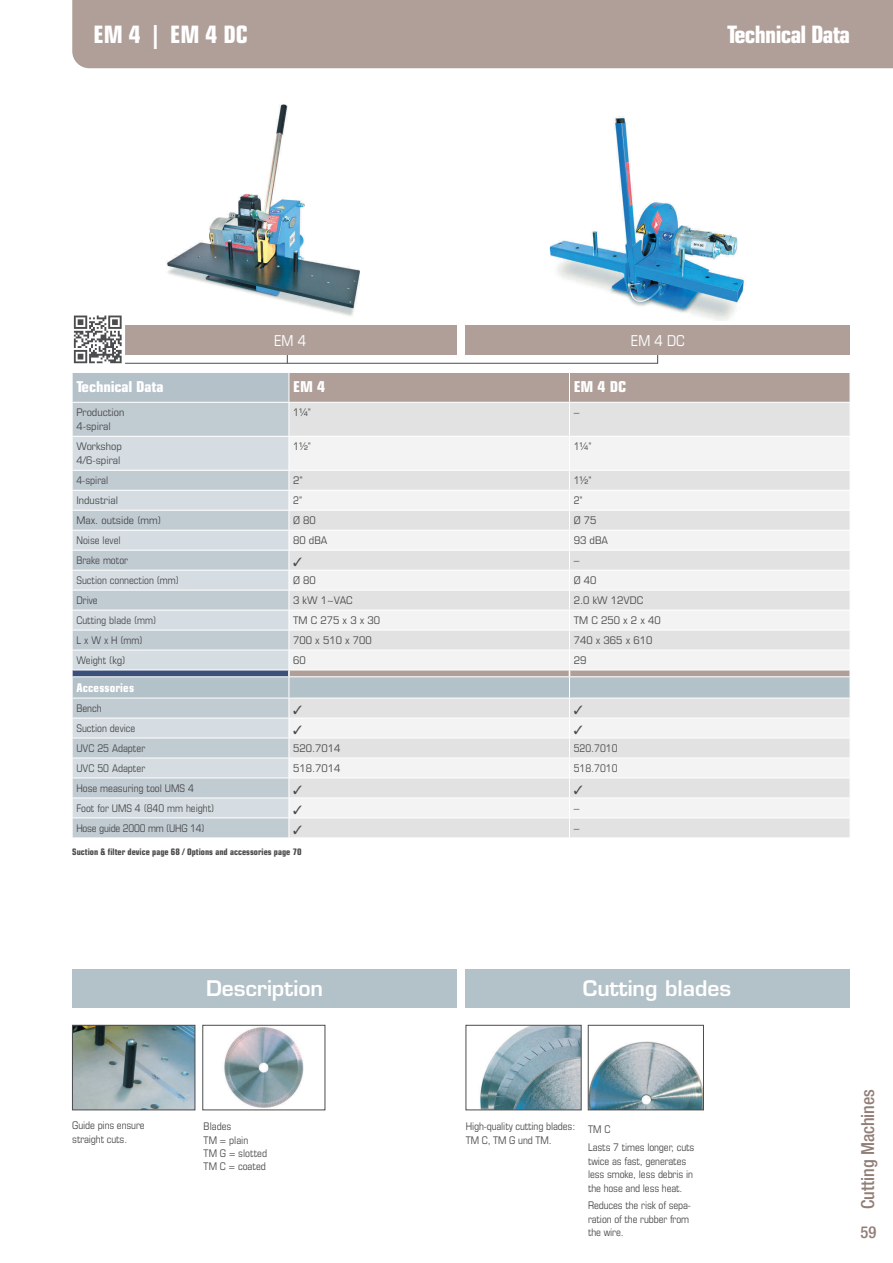
<style>
.page{position:relative;width:893px;height:1263px;background:#fff}
.page>*{position:absolute;margin:0;border:0;box-sizing:border-box;transform-origin:0 0}
.t1{font:700 condensed 24px "Eurostile LT Std";letter-spacing:-.03em;color:#fff}
.t2{font:600 21px "Eurostile LT Std";color:#fff}
.t3{font:500 condensed 18px "Helvetica Neue LT Pro";color:#917e77}
.t4{font:500 condensed 16.5px "Helvetica Neue LT Pro";color:#917e77}
.t5{font:700 condensed 15px "Eurostile LT Std";letter-spacing:-.01em;color:#fff;scale:1.08 1}
.t6{font:condensed 15px "Eurostile LT Std";color:#fff}
.t7{font:700 condensed 12px "Eurostile LT Std";letter-spacing:.01em;color:#fff}
.t8{font:condensed 10.5px/13.5px "Eurostile LT Std";color:#4b4c4d}
.t9{font:condensed 10.5px/13.5px "Eurostile LT Std";color:#4b4c4d;scale:1.08 1}
.t10{font:condensed 10.5px "Eurostile LT Std";letter-spacing:-.02em;color:#4b4c4d}
.t11{font:700 condensed 9px "Eurostile LT Std";color:#4b4c4d}
</style>
<div class="page">
<div style="left:72px;top:0;width:821px;height:68px;background:#b09f99"></div>
<div style="left:72px;top:373px;width:217px;height:29px;background:#b4c1c8"></div>
<div style="left:73px;top:403px;width:216px;height:33px;background:#c1cbd2"></div>
<div style="left:290px;top:403px;width:560px;height:33px;background:#e2e2e3"></div>
<div style="left:73px;top:437px;width:216px;height:33px;background:#d5dde2"></div>
<div style="left:290px;top:437px;width:559px;height:32px;background:#f3f3f3"></div>
<svg style="left:72px;top:373px;width:1px;height:29px"></svg>
<div style="left:289px;top:373px;width:561px;height:29px;background:#b09f99"></div>
<hr style="left:569px;top:403px;width:1px;height:33px;background:#fff">
<hr style="left:569px;top:437px;width:1px;height:33px;background:#fff">
<div style="left:72px;top:969px;width:385px;height:39px;background:#b3c1c8"></div>
<div style="left:465px;top:969px;width:384px;height:39px;background:#b3c1c8"></div>
<img style="left:74px;top:1027px;width:119px;height:81px">
<div style="left:72px;top:1025px;width:123px;height:85px;border:1px solid #4b4c4d"></div>
<img style="left:224px;top:1027px;width:80px;height:81px">
<div style="left:203px;top:1025px;width:122px;height:85px;border:1px solid #4b4c4d"></div>
<img style="left:480px;top:1027px;width:99px;height:81px">
<div style="left:466px;top:1025px;width:115px;height:85px;border:1px solid #4b4c4d"></div>
<img style="left:590px;top:1041px;width:112px;height:67px">
<div style="left:588px;top:1025px;width:116px;height:85px;border:1px solid #4b4c4d"></div>
<img style="left:166px;top:104px;width:194px;height:212px">
<img style="left:549px;top:116px;width:195px;height:204px">
<hr style="left:124px;top:363px;width:534px;height:1px;background:#4b4c4d">
<div style="left:465px;top:325px;width:385px;height:30px;background:#b09f99"></div>
<div style="left:123px;top:325px;width:334px;height:30px;background:#b09f99"></div>
<svg style="left:74px;top:316px;width:47px;height:47px"></svg>
<div style="left:70px;top:312px;width:55px;height:55px;border:3px solid #fff"></div>
<svg style="left:72px;top:471px;width:778px;height:367px"></svg>
<h1 class="t1" style="left:94px;top:25px;width:156px">EM 4 | EM 4 DC</h1>
<h1 class="t1" style="left:727px;top:25px;width:124px">Technical Data</h1>
<h3 class="t6" style="left:274px;top:334px;width:33px">EM 4</h3>
<h3 class="t6" style="left:631px;top:334px;width:55px">EM 4 DC</h3>
<h3 class="t5" style="left:76px;top:381px;width:82px">Technical Data</h3>
<h3 class="t5" style="left:293px;top:381px;width:31px">EM 4</h3>
<h3 class="t5" style="left:574px;top:381px;width:50px">EM 4 DC</h3>
<p class="t9" style="left:76px;top:407px;width:46px">Production<br>4-spiral</p>
<p class="t8" style="left:293px;top:407px;width:19px">1¼"</p>
<p class="t9" style="left:574px;top:407px;width:7px">–</p>
<p class="t9" style="left:76px;top:441px;width:44px">Workshop<br>4/6-spiral</p>
<p class="t8" style="left:293px;top:441px;width:19px">1½"</p>
<p class="t8" style="left:574px;top:441px;width:19px">1¼"</p>
<p class="t8" style="left:76px;top:475px;width:33px">4-spiral</p>
<p class="t9" style="left:293px;top:475px;width:10px">2"</p>
<p class="t8" style="left:574px;top:475px;width:19px">1½"</p>
<p class="t9" style="left:76px;top:495px;width:40px">Industrial</p>
<p class="t8" style="left:293px;top:495px;width:10px">2"</p>
<p class="t8" style="left:574px;top:495px;width:10px">2"</p>
<p class="t9" style="left:76px;top:515px;width:80px">Max. outside (mm)</p>
<p class="t9" style="left:293px;top:515px;width:23px">Ø 80</p>
<p class="t9" style="left:574px;top:515px;width:23px">Ø 75</p>
<p class="t8" style="left:76px;top:535px;width:46px">Noise level</p>
<p class="t9" style="left:293px;top:535px;width:33px">80 dBA</p>
<p class="t9" style="left:574px;top:535px;width:33px">93 dBA</p>
<p class="t8" style="left:76px;top:555px;width:53px">Brake motor</p>
<p class="t9" style="left:574px;top:555px;width:7px">–</p>
<p class="t8" style="left:76px;top:574px;width:104px">Suction connection (mm)</p>
<p class="t9" style="left:293px;top:574px;width:23px">Ø 80</p>
<p class="t9" style="left:574px;top:574px;width:23px">Ø 40</p>
<p class="t8" style="left:76px;top:594px;width:23px">Drive</p>
<p class="t9" style="left:293px;top:594px;width:57px">3 kW 1~VAC</p>
<p class="t9" style="left:574px;top:594px;width:66px">2.0 kW 12VDC</p>
<p class="t8" style="left:76px;top:614px;width:81px">Cutting blade (mm)</p>
<p class="t9" style="left:293px;top:614px;width:82px">TM C 275 x 3 x 30</p>
<p class="t9" style="left:574px;top:614px;width:82px">TM C 250 x 2 x 40</p>
<p class="t8" style="left:76px;top:634px;width:68px">L x W x H (mm)</p>
<p class="t9" style="left:293px;top:634px;width:74px">700 x 510 x 700</p>
<p class="t9" style="left:574px;top:634px;width:74px">740 x 365 x 610</p>
<p class="t8" style="left:76px;top:654px;width:51px">Weight (kg)</p>
<p class="t9" style="left:293px;top:654px;width:13px">60</p>
<p class="t9" style="left:574px;top:654px;width:13px">29</p>
<p class="t7" style="left:76px;top:683px;width:59px">Accessories</p>
<p class="t8" style="left:76px;top:699px;width:70px;line-height:20px">Bench<br>Suction device<br>UVC 25 Adapter</p>
<p class="t9" style="left:293px;top:742px;width:45px">520.7014</p>
<p class="t8" style="left:574px;top:742px;width:45px">520.7010</p>
<p class="t8" style="left:76px;top:762px;width:70px">UVC 50 Adapter</p>
<p class="t9" style="left:293px;top:762px;width:45px">518.7014</p>
<p class="t8" style="left:574px;top:762px;width:45px">518.7010</p>
<p class="t8" style="left:76px;top:779px;width:140px;line-height:20px">Hose measuring tool UMS 4<br>Foot for UMS 4 (840 mm height)</p>
<p class="t9" style="left:574px;top:802px;width:7px">–</p>
<p class="t10" style="left:76px;top:824px;width:130px">Hose guide 2000 mm (UHG 14)</p>
<p class="t9" style="left:574px;top:822px;width:7px">–</p>
<p class="t11" style="left:72px;top:848px;width:231px">Suction &amp; filter device page 68 / Options and accessories page 70</p>
<h2 class="t2" style="left:206px;top:980px;width:119px">Description</h2>
<h2 class="t2" style="left:583px;top:980px;width:150px">Cutting blades</h2>
<p class="t8" style="left:72px;top:1120px;width:74px">Guide pins ensure straight cuts.</p>
<p class="t8" style="left:204px;top:1120px;width:65px">Blades<br>TM = plain<br>TM G = slotted<br>TM C = coated</p>
<p class="t8" style="left:466px;top:1120px;width:111px">High-quality cutting blades:<br>TM C, TM G und TM.</p>
<p class="t8" style="left:588px;top:1122px;width:108px;line-height:17.7px">TM C<br>Lasts 7 times longer, cuts</p>
<p class="t8" style="left:588px;top:1155px;width:106px">twice as fast, generates less smoke, less debris in the hose and less heat.</p>
<p class="t8" style="left:588px;top:1200px;width:105px">Reduces the risk of sepa&shy;ration of the rubber from the wire.</p>
<h3 class="t3" style="left:857px;top:1209px;width:122px;rotate:-90deg">Cutting Machines</h3>
<h3 class="t4" style="left:860px;top:1223px;width:17px">59</h3>
</div>
